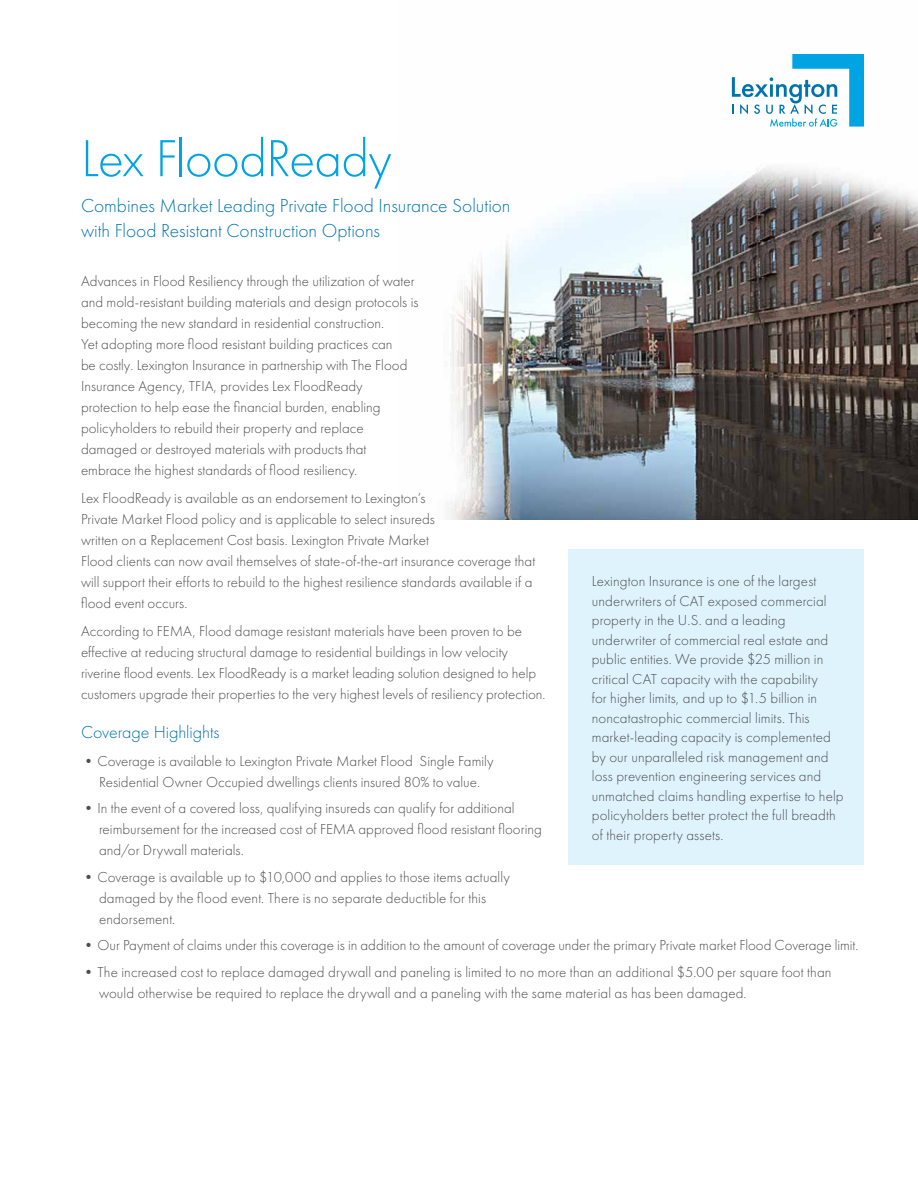
<style>
.page{position:relative;width:918px;height:1188px;background:#fff}
.page>*{position:absolute;margin:0;border:0;box-sizing:border-box;transform-origin:0 0}
.t1{font:300 54px "Futura PT";letter-spacing:-.02em;color:#00a4e3}
.t2{font:300 19.5px/25.5px "Futura PT";color:#0073ae}
.t3{font:300 18px "Futura PT";letter-spacing:-.005em;color:#0073ae}
.t4{font:300 15px/21px "Futura PT";letter-spacing:.005em;color:#4d4d4f}
</style>
<div class="page">
<div style="left:568px;top:550px;width:296px;height:315px;background:#dff3fd"></div>
<img style="left:448px;top:77px;width:470px;height:443px">
<svg style="left:732px;top:54px;width:132px;height:73px"></svg>
<h1 class="t1" style="left:81px;top:128px;width:312px">Lex FloodReady</h1>
<h2 class="t2" style="left:81px;top:193px;width:431px">Combines Market Leading Private Flood Insurance Solution with Flood Resistant Construction Options</h2>
<p class="t4" style="left:81px;top:271px;width:339px">Advances in Flood Resiliency through the utilization of water and mold-resistant building materials and design protocols is becoming the new standard in residential construction.<br>Yet adopting more flood resistant building practices can<br>be costly. Lexington Insurance in partnership with The Flood Insurance Agency, TFIA, provides Lex FloodReady protection to help ease the financial burden, enabling policyholders to rebuild their property and replace damaged or destroyed materials with products that embrace the highest standards of flood resiliency.</p>
<p class="t4" style="left:81px;top:488px;width:456px">Lex FloodReady is available as an endorsement to Lexington’s<br>Private Market Flood policy and is applicable to select insureds<br>written on a Replacement Cost basis. Lexington Private Market<br>Flood clients can now avail themselves of state-of-the-art insurance coverage that will support their efforts to rebuild to the highest resilience standards available if a flood event occurs.</p>
<p class="t4" style="left:81px;top:620px;width:466px">According to FEMA, Flood damage resistant materials have been proven to be effective at reducing structural damage to residential buildings in low velocity riverine flood events. Lex FloodReady is a market leading solution designed to help customers upgrade their properties to the very highest levels of resiliency protection.</p>
<p class="t3" style="left:81px;top:722px;width:140px">Coverage Highlights</p>
<p class="t4" style="left:81px;top:751px;width:414px;text-align:center">•Coverage is available to Lexington Private Market Flood Single Family<br>Residential Owner Occupied dwellings clients insured 80% to value.</p>
<p class="t4" style="left:99px;top:798px;width:444px;text-indent:-18px">•In the event of a covered loss, qualifying insureds can qualify for additional reimbursement for the increased cost of FEMA approved flood resistant flooring and/or Drywall materials.</p>
<p class="t4" style="left:99px;top:866px;width:412px;text-indent:-18px">•Coverage is available up to $10,000 and applies to those items actually damaged by the flood event. There is no separate deductible for this endorsement.</p>
<p class="t4" style="left:81px;top:935px;width:779px">•Our Payment of claims under this coverage is in addition to the amount of coverage under the primary Private market Flood Coverage limit.</p>
<p class="t4" style="left:99px;top:961px;width:734px;text-indent:-18px">•The increased cost to replace damaged drywall and paneling is limited to no more than an additional $5.00 per square foot than would otherwise be required to replace the drywall and a paneling with the same material as has been damaged.</p>
<p class="t4" style="left:592px;top:571px;width:253px;line-height:19.5px">Lexington Insurance is one of the largest underwriters of CAT exposed commercial property in the U.S. and a leading underwriter of commercial real estate and public entities. We provide $25 million in critical CAT capacity with the capability<br>for higher limits, and up to $1.5 billion in noncatastrophic commercial limits. This market-leading capacity is complemented by our unparalleled risk management and loss prevention engineering services and unmatched claims handling expertise to help policyholders better protect the full breadth of their property assets.</p>
</div>
